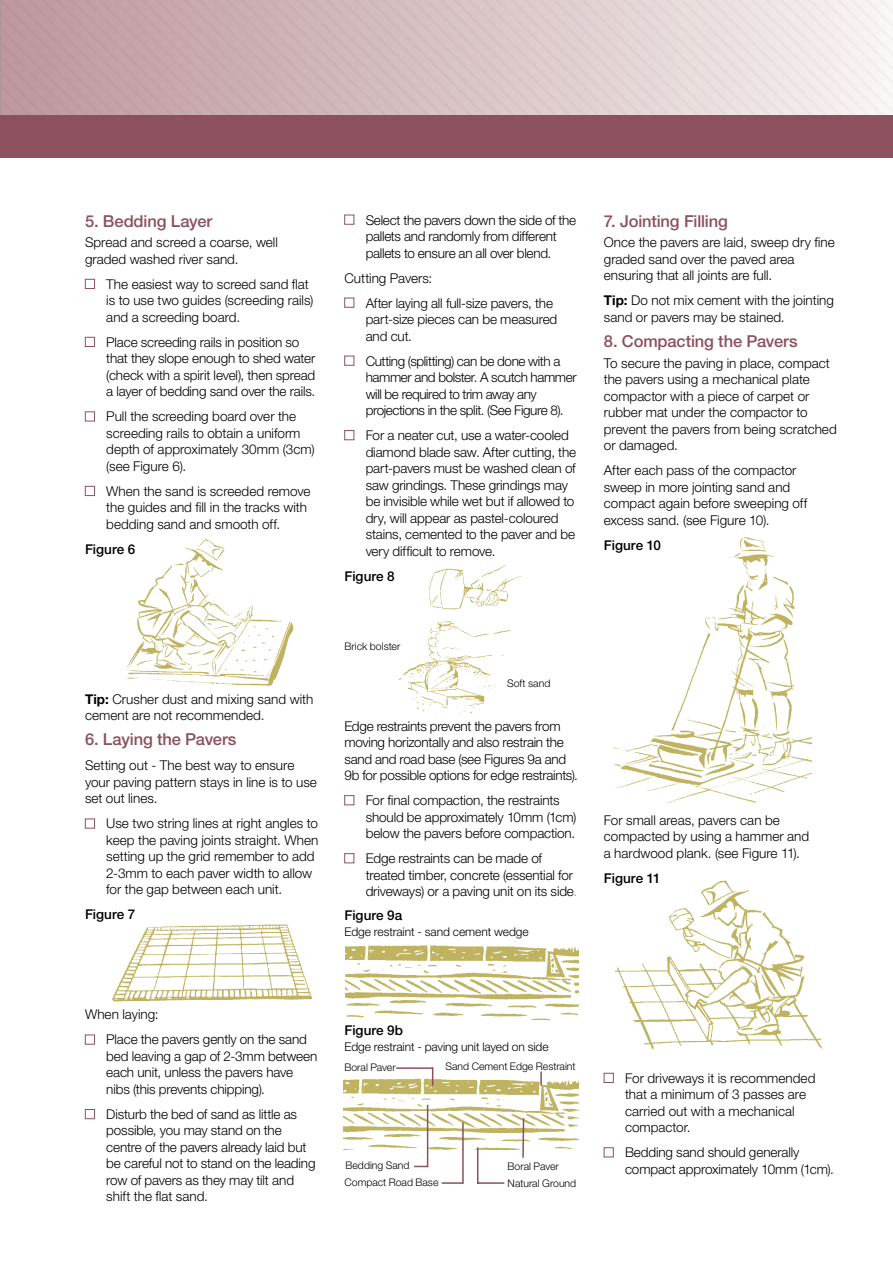
<style>
.page{position:relative;width:893px;height:1263px;background:#fff}
.page>*{position:absolute;margin:0;border:0;box-sizing:border-box;transform-origin:0 0}
.t1{font:500 16.5px "Helvetica Neue LT Std";letter-spacing:-.01em;color:#8c505e}
.t2{font:300 13.5px/16.5px "Helvetica Neue LT Std";letter-spacing:-.01em;color:#000}
.t3{font:300 13.5px/16.5px "Helvetica Neue LT Std";letter-spacing:-.03em;color:#000}
.t4{font:500 13.5px "Helvetica Neue LT Std";color:#000}
.t5{font:300 12px "Helvetica Neue LT Std";letter-spacing:-.005em;color:#000}
.t6{font:300 10.5px "Helvetica Neue LT Std";color:#000}
.s1{font-weight:700}
.s2{color:#939598}
</style>
<div class="page">
<img style="left:112px;top:924px;width:199px;height:78px">
<img style="left:125px;top:539px;width:169px;height:147px">
<img style="left:398px;top:564px;width:124px;height:151px">
<img style="left:345px;top:945px;width:233px;height:76px">
<img style="left:612px;top:537px;width:200px;height:265px">
<img style="left:614px;top:880px;width:208px;height:170px">
<img style="left:343px;top:1079px;width:235px;height:71px">
<svg style="left:0;top:0;width:893px;height:115px;background:#d7c2c4"></svg>
<div style="left:0;top:115px;width:893px;height:42px;background:#8c505e"></div>
<div style="left:85px;top:279px;width:10px;height:10px;background:#fff;border:1px solid #8c505e"></div>
<div style="left:85px;top:337px;width:10px;height:10px;background:#fff;border:1px solid #8c505e"></div>
<div style="left:85px;top:412px;width:10px;height:9px;background:#fff;border:1px solid #8c505e"></div>
<div style="left:85px;top:486px;width:10px;height:10px;background:#fff;border:1px solid #8c505e"></div>
<div style="left:85px;top:819px;width:10px;height:9px;background:#fff;border:1px solid #8c505e"></div>
<div style="left:85px;top:1035px;width:10px;height:9px;background:#fff;border:1px solid #8c505e"></div>
<div style="left:85px;top:1109px;width:10px;height:10px;background:#fff;border:1px solid #8c505e"></div>
<div style="left:344px;top:215px;width:10px;height:9px;background:#fff;border:1px solid #8c505e"></div>
<div style="left:344px;top:298px;width:10px;height:10px;background:#fff;border:1px solid #8c505e"></div>
<div style="left:344px;top:356px;width:10px;height:10px;background:#fff;border:1px solid #8c505e"></div>
<div style="left:344px;top:430px;width:10px;height:10px;background:#fff;border:1px solid #8c505e"></div>
<div style="left:344px;top:795px;width:10px;height:10px;background:#fff;border:1px solid #8c505e"></div>
<div style="left:344px;top:853px;width:10px;height:10px;background:#fff;border:1px solid #8c505e"></div>
<div style="left:604px;top:1073px;width:10px;height:10px;background:#fff;border:1px solid #8c505e"></div>
<div style="left:604px;top:1147px;width:10px;height:10px;background:#fff;border:1px solid #8c505e"></div>
<svg style="left:395px;top:1067px;width:148px;height:117px"></svg>
<p class="t1" style="left:85px;top:211px;width:129px">5. Bedding Layer</p>
<p class="t2" style="left:85px;top:234px;width:194px">Spread and screed a coarse, well graded washed river sand.</p>
<p class="t2" style="left:106px;top:275px;width:209px">The easiest way to screed sand flat is to use two guides (screeding rails) and a screeding board.</p>
<p class="t2" style="left:106px;top:333px;width:211px">Place screeding rails in position so that they slope enough to shed water (check with a spirit level), then spread a layer of bedding sand over the rails.</p>
<p class="t2" style="left:106px;top:408px;width:210px">Pull the screeding board over the screeding rails to obtain a uniform depth of approximately 30mm (3cm) (see Figure 6).</p>
<p class="t2" style="left:106px;top:482px;width:206px">When the sand is screeded remove the guides and fill in the tracks with bedding sand and smooth off.</p>
<p class="t4" style="left:85px;top:541px;width:52px">Figure 6</p>
<p class="t2" style="left:85px;top:690px;width:230px"><span class="s1">Tip:</span> Crusher dust and mixing sand with cement are not recommended.</p>
<p class="t1" style="left:85px;top:730px;width:153px">6. Laying the Pavers</p>
<p class="t2" style="left:85px;top:757px;width:233px">Setting out - The best way to ensure your paving pattern stays in line is to use set out lines.</p>
<p class="t2" style="left:106px;top:815px;width:214px">Use two string lines at right angles to keep the paving joints straight. When setting up the grid remember to add 2-3mm to each paver width to allow for the gap between each unit.</p>
<p class="t4" style="left:85px;top:906px;width:52px">Figure 7</p>
<p class="t2" style="left:366px;top:211px;width:212px">Select the pavers down the side of the pallets and randomly from different pallets to ensure an all over blend.</p>
<p class="t2" style="left:366px;top:265px;width:189px;line-height:25px;text-indent:-21px">Cutting Pavers:<br>After laying all full-size pavers, the</p>
<p class="t2" style="left:366px;top:311px;width:193px">part-size pieces can be measured and cut.</p>
<p class="t3" style="left:366px;top:352px;width:213px">Cutting (splitting) can be done with a hammer and bolster. A scutch hammer will be required to trim away any projections in the split. (See Figure 8).</p>
<p class="t2" style="left:366px;top:427px;width:212px">For a neater cut, use a water-cooled diamond blade saw. After cutting, the part-pavers must be washed clean of saw grindings. These grindings may be invisible while wet but if allowed to dry, will appear as pastel-coloured stains, cemented to the paver and be very difficult to remove.</p>
<p class="t4" style="left:344px;top:568px;width:52px">Figure 8</p>
<p class="t6" style="left:344px;top:639px;width:57px">Brick bolster</p>
<p class="t6" style="left:507px;top:677px;width:45px">Soft sand</p>
<p class="t2" style="left:344px;top:717px;width:235px">Edge restraints prevent the pavers from moving horizontally and also restrain the sand and road base (see Figures 9a and 9b for possible options for edge restraints).</p>
<p class="t2" style="left:366px;top:792px;width:212px">For final compaction, the restraints should be approximately 10mm (1cm) below the pavers before compaction.</p>
<p class="t2" style="left:366px;top:850px;width:213px">Edge restraints can be made of treated timber, concrete (essential for driveways) or a paving unit on its side<span class="s2">.</span></p>
<p class="t4" style="left:344px;top:907px;width:59px">Figure 9a</p>
<p class="t5" style="left:344px;top:924px;width:186px">Edge restraint - sand cement wedge</p>
<p class="t1" style="left:604px;top:211px;width:126px">7. Jointing Filling</p>
<p class="t2" style="left:604px;top:234px;width:232px">Once the pavers are laid, sweep dry fine graded sand over the paved area ensuring that all joints are full.</p>
<p class="t2" style="left:604px;top:292px;width:232px"><span class="s1">Tip:</span> Do not mix cement with the jointing sand or pavers may be stained.</p>
<p class="t1" style="left:604px;top:331px;width:195px">8. Compacting the Pavers</p>
<p class="t2" style="left:604px;top:354px;width:234px">To secure the paving in place, compact the pavers using a mechanical plate compactor with a piece of carpet or rubber mat under the compactor to prevent the pavers from being scratched or damaged.</p>
<p class="t2" style="left:604px;top:462px;width:205px">After each pass of the compactor sweep in more jointing sand and compact again before sweeping off excess sand. (see Figure 10).</p>
<p class="t4" style="left:604px;top:537px;width:59px">Figure 10</p>
<p class="t2" style="left:604px;top:811px;width:207px">For small areas, pavers can be compacted by using a hammer and a hardwood plank. (see Figure 11).</p>
<p class="t4" style="left:604px;top:870px;width:58px">Figure 11</p>
<p class="t2" style="left:106px;top:1002px;width:202px;line-height:25px;text-indent:-21px">When laying:<br>Place the pavers gently on the sand</p>
<p class="t2" style="left:106px;top:1048px;width:213px">bed leaving a gap of 2-3mm between each unit, unless the pavers have nibs (this prevents chipping).</p>
<p class="t2" style="left:106px;top:1106px;width:211px">Disturb the bed of sand as little as possible, you may stand on the centre of the pavers already laid but be careful not to stand on the leading row of pavers as they may tilt and shift the flat sand.</p>
<p class="t4" style="left:344px;top:1022px;width:60px">Figure 9b</p>
<p class="t5" style="left:344px;top:1039px;width:206px">Edge restraint - paving unit layed on side</p>
<p class="t6" style="left:344px;top:1061px;width:53px">Boral Paver</p>
<p class="t6" style="left:445px;top:1059px;width:132px">Sand Cement Edge Restraint</p>
<p class="t6" style="left:345px;top:1159px;width:66px">Bedding Sand</p>
<p class="t6" style="left:508px;top:1160px;width:53px">Boral Paver</p>
<p class="t6" style="left:344px;top:1176px;width:96px">Compact Road Base</p>
<p class="t6" style="left:508px;top:1176px;width:70px">Natural Ground</p>
<p class="t2" style="left:625px;top:1069px;width:192px">For driveways it is recommended that a minimum of 3 passes are carried out with a mechanical compactor.</p>
<p class="t2" style="left:625px;top:1144px;width:210px">Bedding sand should generally compact approximately 10mm (1cm).</p>
</div>
